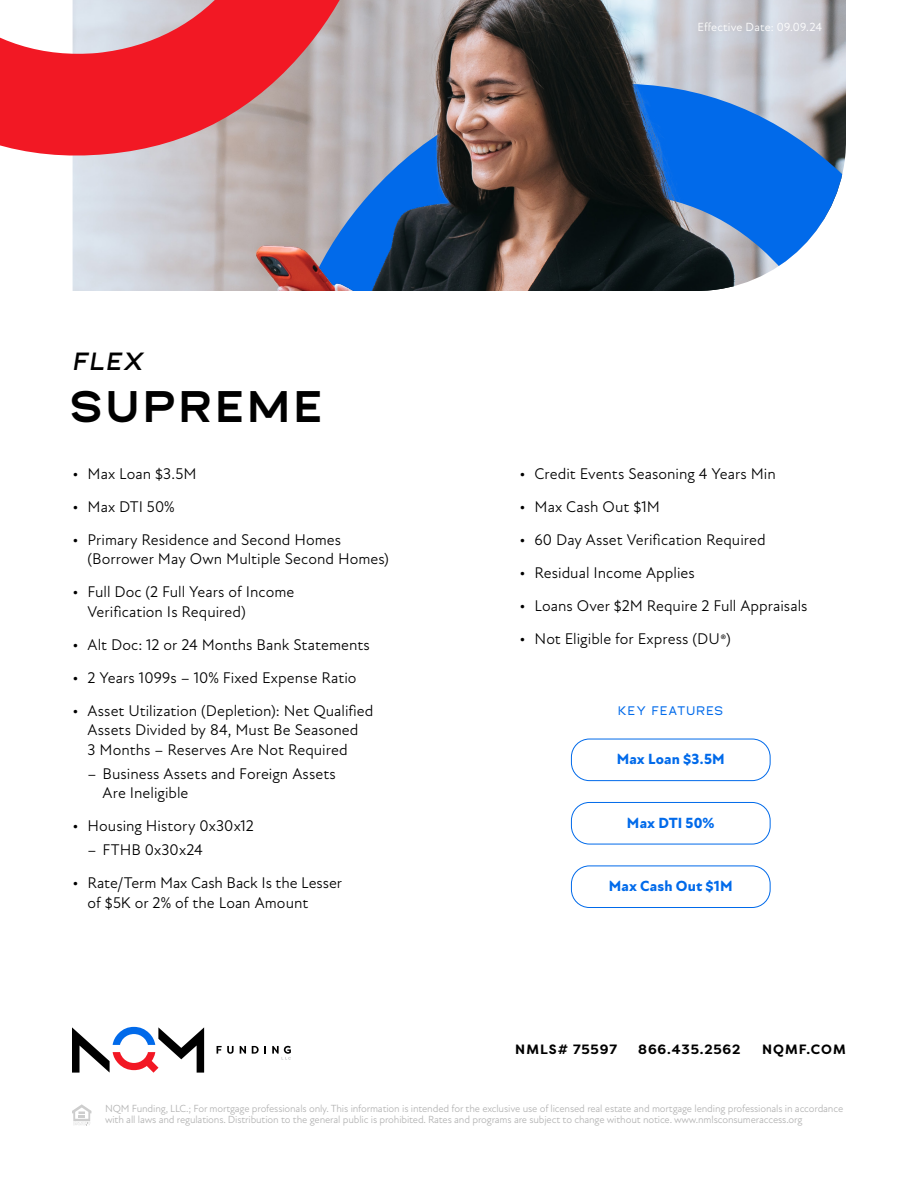
<style>
.page{position:relative;width:918px;height:1188px;background:#fff}
.page>*{position:absolute;margin:0;border:0;box-sizing:border-box;transform-origin:0 0}
.t1{font:700 48px "NEW BRUG Semi";letter-spacing:.075em;color:#000}
.t2{font:27px "NEW BRUG Medium Italic";color:#000}
.t3{font:15.75px/19.5px "New Atten";color:#000}
.t4{font:800 15px "New Atten";letter-spacing:.01em;color:#016aea}
.t5{font:700 13.5px "Filson Pro";letter-spacing:.06em;color:#000}
.t6{font:13.5px "NEW BRUG Regular";letter-spacing:.075em;color:#016aea}
.t7{font:12px "New Atten";letter-spacing:.015em;color:#fff}
.t8{font:10.5px/10.5px "New Atten";letter-spacing:-.015em;color:#b2b2b2}
</style>
<div class="page">
<svg style="left:72px;top:1104px;width:20px;height:21px"></svg>
<svg style="left:217px;top:1046px;width:17px;height:8px"></svg>
<svg style="left:240px;top:1046px;width:6px;height:8px"></svg>
<svg style="left:252px;top:1046px;width:14px;height:8px"></svg>
<svg style="left:72px;top:1027px;width:132px;height:46px"></svg>
<svg style="left:272px;top:1046px;width:19px;height:14px"></svg>
<img style="left:73px;top:0;width:773px;height:291px">
<div style="left:571px;top:739px;width:200px;height:42px;border:1px solid #016aea;border-radius:18px"></div>
<div style="left:571px;top:802px;width:200px;height:42px;border:1px solid #016aea;border-radius:18px"></div>
<div style="left:571px;top:866px;width:200px;height:42px;border:1px solid #016aea;border-radius:18px"></div>
<svg style="left:287px;top:79px;width:559px;height:212px;background:#4f6382"></svg>
<svg style="left:0;top:0;width:377px;height:162px;background:#de6a71"></svg>
<p class="t7" style="left:697px;top:20px;width:126px">Effective Date: 09.09.24</p>
<p class="t2" style="left:73px;top:346px;width:72px">Flex</p>
<p class="t1" style="left:70px;top:379px;width:254px">SUPREME</p>
<p class="t3" style="left:73px;top:464px;width:126px">• Max Loan $3.5M</p>
<p class="t3" style="left:73px;top:497px;width:104px">• Max DTI 50%</p>
<p class="t3" style="left:88px;top:530px;width:303px;text-indent:-15px">• Primary Residence and Second Homes (Borrower May Own Multiple Second Homes)</p>
<p class="t3" style="left:88px;top:582px;width:208px;text-indent:-15px">• Full Doc (2 Full Years of Income<br>Verification Is Required)</p>
<p class="t3" style="left:73px;top:635px;width:299px">• Alt Doc: 12 or 24 Months Bank Statements</p>
<p class="t3" style="left:73px;top:668px;width:285px">• 2 Years 1099s – 10% Fixed Expense Ratio</p>
<p class="t3" style="left:88px;top:701px;width:288px;text-indent:-15px">• Asset Utilization (Depletion): Net Qualified<br>Assets Divided by 84, Must Be Seasoned<br>3 Months – Reserves Are Not Required</p>
<p class="t3" style="left:103px;top:764px;width:235px;text-indent:-15px">– Business Assets and Foreign Assets<br>Are Ineligible</p>
<p class="t3" style="left:73px;top:816px;width:183px">• Housing History 0x30x12</p>
<p class="t3" style="left:88px;top:840px;width:117px">– FTHB 0x30x24</p>
<p class="t3" style="left:88px;top:873px;width:256px;text-indent:-15px">• Rate/Term Max Cash Back Is the Lesser of $5K or 2% of the Loan Amount</p>
<p class="t3" style="left:520px;top:464px;width:258px">• Credit Events Seasoning 4 Years Min</p>
<p class="t3" style="left:520px;top:497px;width:142px">• Max Cash Out $1M</p>
<p class="t3" style="left:520px;top:530px;width:248px">• 60 Day Asset Verification Required</p>
<p class="t3" style="left:520px;top:563px;width:177px">• Residual Income Applies</p>
<p class="t3" style="left:520px;top:596px;width:290px">• Loans Over $2M Require 2 Full Appraisals</p>
<p class="t3" style="left:520px;top:629px;width:213px">• Not Eligible for Express (DU®️)</p>
<p class="t6" style="left:618px;top:703px;width:107px">Key FEATURES</p>
<p class="t4" style="left:617px;top:750px;width:110px">Max Loan $3.5M</p>
<p class="t4" style="left:627px;top:814px;width:89px">Max DTI 50%</p>
<p class="t4" style="left:609px;top:877px;width:125px">Max Cash Out $1M</p>
<p class="t5" style="left:515px;top:1041px;width:103px">NMLS# 75597</p>
<p class="t5" style="left:638px;top:1041px;width:104px">866.435.2562</p>
<p class="t5" style="left:762px;top:1041px;width:85px">NQMF.COM</p>
<p class="t8" style="left:105px;top:1104px;width:740px">NQM Funding, LLC.; For mortgage professionals only. This information is intended for the exclusive use of licensed real estate and mortgage lending professionals in accordance with all laws and regulations. Distribution to the general public is prohibited. Rates and programs are subject to change without notice. www.nmlsconsumeraccess.org</p>
</div>
